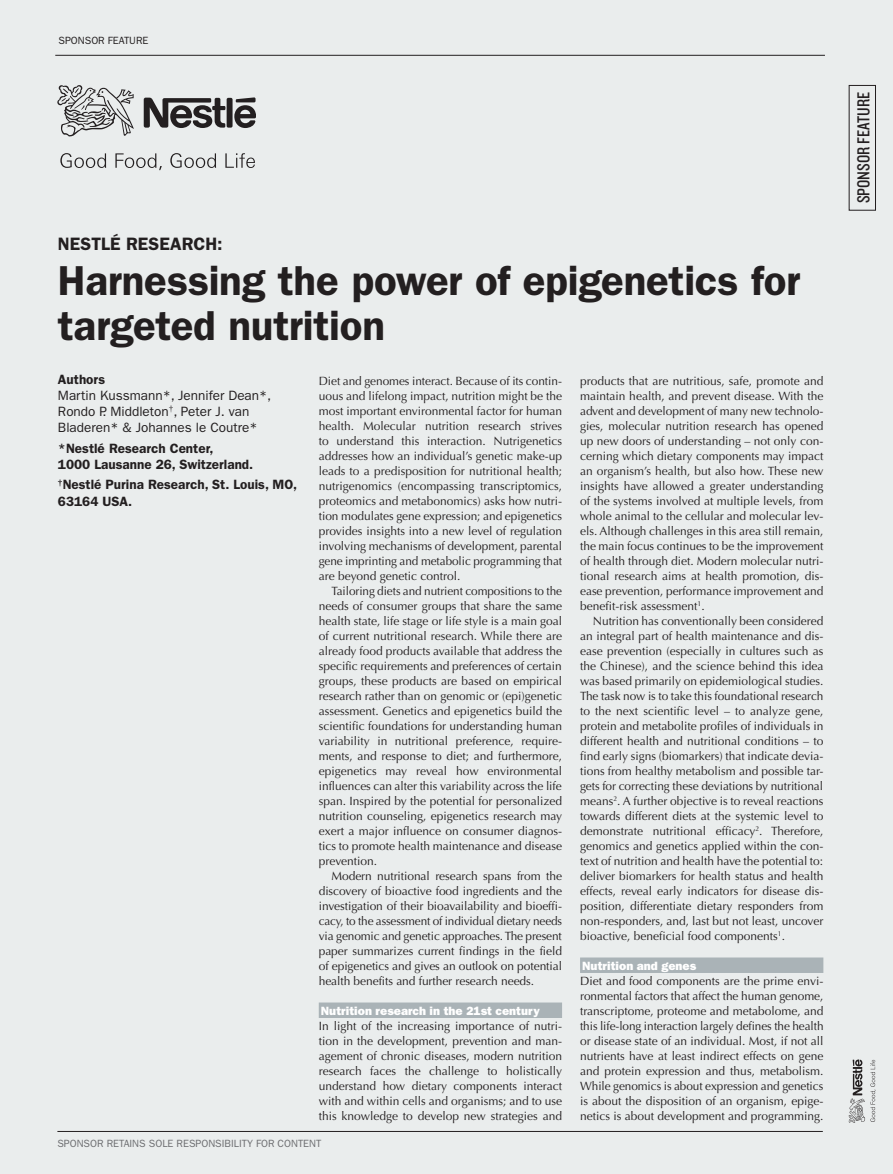
<style>
.page{position:relative;width:893px;height:1174px;background:#eaeded}
.page>*{position:absolute;margin:0;border:0;box-sizing:border-box;transform-origin:0 0}
.t1{font:600 42px/45px "ITC Franklin Gothic Std";letter-spacing:-.005em;color:#231f20}
.t2{font:600 18px "ITC Franklin Gothic Std";color:#231f20}
.t3{font:18px "Knockout 29 Junior Ltweight";color:#231f20}
.t4{font:600 13.5px/16.2px "ITC Franklin Gothic Std";color:#231f20}
.t5{font:13.5px/16.2px "ITC Franklin Gothic Std";color:#231f20}
.t6{font:12px/15px "Optima LT Std";color:#231f20;text-align:justify}
.t7{font:12px "ITC Franklin Gothic Std Hvy";color:#fff}
.t8{font:10.5px "ITC Franklin Gothic Std";color:#6c6d70}
.t9{font:10.5px "ITC Franklin Gothic Std";color:#231f20}
</style>
<div class="page">
<hr style="left:55px;top:55px;width:770px;height:1px;background:#231f20">
<hr style="left:57px;top:1131px;width:766px;height:1px;background:#231f20">
<svg style="left:849px;top:1059px;width:27px;height:64px"></svg>
<div style="left:849px;top:85px;width:27px;height:126px;border:1px solid #231f20"></div>
<svg style="left:57px;top:85px;width:77px;height:51px"></svg>
<div style="left:227px;top:98px;width:6px;height:30px;background:#231f20;border-radius:2px"></div>
<svg style="left:234px;top:97px;width:22px;height:31px"></svg>
<svg style="left:144px;top:98px;width:81px;height:30px"></svg>
<svg style="left:60px;top:153px;width:46px;height:15px"></svg>
<svg style="left:115px;top:153px;width:47px;height:17px"></svg>
<svg style="left:170px;top:153px;width:46px;height:15px"></svg>
<svg style="left:225px;top:153px;width:30px;height:15px"></svg>
<div style="left:319px;top:1002px;width:243px;height:16px;background:#aab3b7"></div>
<div style="left:580px;top:957px;width:243px;height:16px;background:#aab3b7"></div>
<p class="t9" style="left:59px;top:34px;width:91px">SPONSOR FEATURE</p>
<h2 class="t2" style="left:58px;top:233px;width:166px">NESTLÉ RESEARCH:</h2>
<h1 class="t1" style="left:58px;top:258px;width:744px">Harnessing the power of epigenetics for targeted nutrition</h1>
<p class="t4" style="left:58px;top:371px;width:49px">Authors</p>
<p class="t5" style="left:58px;top:387px;width:215px">Martin Kussmann*, Jennifer Dean*,<br>Rondo P. Middleton<sup>†</sup>, Peter J. van<br>Bladeren* &amp; Johannes le Coutre*</p>
<p class="t4" style="left:58px;top:440px;width:197px">*Nestlé Research Center,<br>1000 Lausanne 26, Switzerland.</p>
<p class="t4" style="left:58px;top:476px;width:241px"><sup>†</sup>Nestlé Purina Research, St. Louis, MO,<br>63164 USA.</p>
<p class="t6" style="left:319px;top:374px;width:245px">Diet and genomes interact. Because of its contin&shy;uous and lifelong impact, nutrition might be the most important environmental factor for human health. Molecular nutrition research strives to understand this interaction. Nutrigenetics addresses how an individual’s genetic make-up leads to a predisposition for nutritional health; nutrigenomics (encompassing transcriptomics, proteomics and metabonomics) asks how nutri&shy;tion modulates gene expression; and epigenetics provides insights into a new level of regulation involving mechanisms of development, parental gene imprinting and metabolic programming that are beyond genetic control.</p>
<p class="t6" style="left:319px;top:584px;width:245px;text-indent:13px">Tailoring diets and nutrient compositions to the needs of consumer groups that share the same health state, life stage or life style is a main goal of current nutritional research. While there are already food products available that address the specific requirements and preferences of certain groups, these products are based on empirical research rather than on genomic or (epi)genetic assessment. Genetics and epigenetics build the scientific foundations for understanding human variability in nutritional preference, require&shy;ments, and response to diet; and furthermore, epigenetics may reveal how environmental influences can alter this variability across the life span. Inspired by the potential for personalized nutrition counseling, epigenetics research may exert a major influence on consumer diagnos&shy;tics to promote health maintenance and disease prevention.</p>
<p class="t6" style="left:319px;top:869px;width:245px;text-indent:13px">Modern nutritional research spans from the discovery of bioactive food ingredients and the investigation of their bioavailability and bioeffi&shy;cacy, to the assessment of individual dietary needs via genomic and genetic approaches. The present paper summarizes current findings in the field of epigenetics and gives an outlook on potential health benefits and further research needs.</p>
<p class="t7" style="left:321px;top:1003px;width:221px">Nutrition research in the 21st century</p>
<p class="t6" style="left:319px;top:1019px;width:245px">In light of the increasing importance of nutri&shy;tion in the development, prevention and man&shy;agement of chronic diseases, modern nutrition research faces the challenge to holistically understand how dietary components interact with and within cells and organisms; and to use this knowledge to develop new strategies and</p>
<p class="t6" style="left:580px;top:374px;width:245px">products that are nutritious, safe, promote and maintain health, and prevent disease. With the advent and development of many new technolo&shy;gies, molecular nutrition research has opened up new doors of understanding – not only con&shy;cerning which dietary components may impact an organism’s health, but also how. These new insights have allowed a greater understanding of the systems involved at multiple levels, from whole animal to the cellular and molecular lev&shy;els. Although challenges in this area still remain, the main focus continues to be the improvement of health through diet. Modern molecular nutri&shy;tional research aims at health promotion, dis&shy;ease prevention, performance improvement and benefit-risk assessment<sup>1</sup>.</p>
<p class="t6" style="left:580px;top:614px;width:245px;text-indent:13px">Nutrition has conventionally been considered an integral part of health maintenance and dis&shy;ease prevention (especially in cultures such as the Chinese), and the science behind this idea was based primarily on epidemiological studies.<br>The task now is to take this foundational research to the next scientific level – to analyze gene, protein and metabolite profiles of individuals in different health and nutritional conditions – to find early signs (biomarkers) that indicate devia&shy;tions from healthy metabolism and possible tar&shy;gets for correcting these deviations by nutritional means<sup>2</sup>. A further objective is to reveal reactions towards different diets at the systemic level to demonstrate nutritional efficacy<sup>2</sup>. Therefore, genomics and genetics applied within the con&shy;text of nutrition and health have the potential to: deliver biomarkers for health status and health effects, reveal early indicators for disease dis&shy;position, differentiate dietary responders from non-responders, and, last but not least, uncover bioactive, beneficial food components<sup>1</sup>.</p>
<p class="t7" style="left:582px;top:958px;width:115px">Nutrition and genes</p>
<p class="t6" style="left:580px;top:974px;width:245px">Diet and food components are the prime envi&shy;ronmental factors that affect the human genome, transcriptome, proteome and metabolome, and this life-long interaction largely defines the health or disease state of an individual. Most, if not all nutrients have at least indirect effects on gene and protein expression and thus, metabolism.<br>While genomics is about expression and genetics is about the disposition of an organism, epige&shy;netics is about development and programming.</p>
<p class="t8" style="left:57px;top:1137px;width:265px">SPONSOR RETAINS SOLE RESPONSIBILITY FOR CONTENT</p>
<h2 class="t3" style="left:852px;top:203px;width:113px;rotate:-90deg">SPONSOR FEATURE</h2>
</div>
